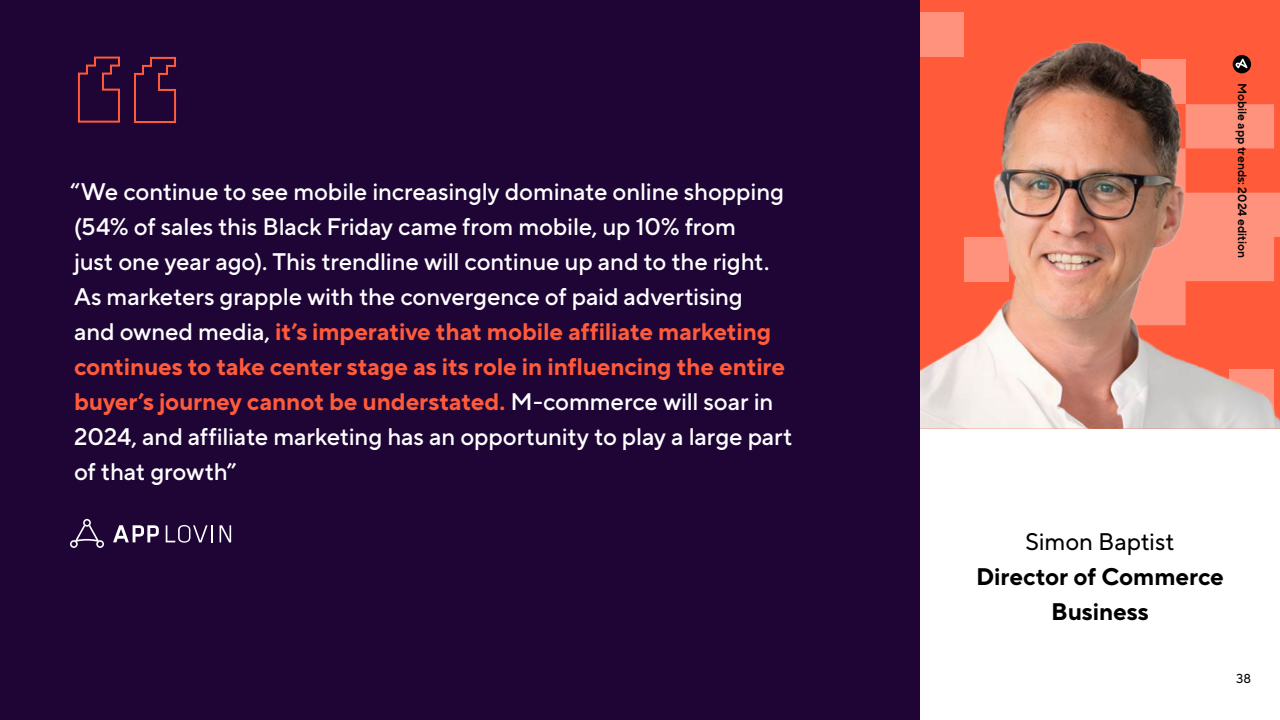
<style>
.page{position:relative;width:1280px;height:720px;background:#fff}
.page>*{position:absolute;margin:0;border:0;box-sizing:border-box;transform-origin:0 0}
.t1{font:500 24px/35px "TT Norms Pro Adjust";letter-spacing:-.005em;color:#fff}
.t2{font:700 24px/35px "TT Norms Pro Adjust";letter-spacing:-.005em;color:#000;text-align:center}
.t3{font:24px "TT Norms Pro Adjust";letter-spacing:-.005em;color:#000}
.t4{font:13px "TT Norms Pro Adjust";color:#000}
.t5{font:12px "TT Norms Pro Adjust D Bold";letter-spacing:-.005em;color:#000}
.s1{font-weight:700;color:#ff5b3b}
</style>
<div class="page">
<div style="left:920px;top:0;width:360px;height:429px;background:#ff5b3b"></div>
<div style="left:920px;top:13px;width:43px;height:44px;background:#ff927d"></div>
<img style="left:920px;top:32px;width:360px;height:397px">
<div style="left:0;top:0;width:920px;height:720px;background:#1e0536"></div>
<div style="left:1233px;top:55px;width:18px;height:18px;background:#000;border-radius:50%"></div>
<svg style="left:1235px;top:59px;width:13px;height:9px"></svg>
<svg style="left:113px;top:525px;width:46px;height:17px"></svg>
<svg style="left:166px;top:525px;width:47px;height:18px"></svg>
<svg style="left:220px;top:525px;width:11px;height:17px"></svg>
<svg style="left:70px;top:519px;width:34px;height:29px"></svg>
<svg style="left:134px;top:56px;width:43px;height:67px"></svg>
<svg style="left:77px;top:56px;width:43px;height:67px"></svg>
<p class="t1" style="left:70px;top:172px;width:724px">“We continue to see mobile increasingly dominate online shopping (54% of sales this Black Friday came from mobile, up 10% from<br>just one year ago). This trendline will continue up and to the right.<br>As marketers grapple with the convergence of paid advertising<br>and owned media, <span class="s1">it’s imperative that mobile affiliate marketing continues to take center stage as its role in influencing the entire buyer’s journey cannot be understated.</span> M-commerce will soar in 2024, and affiliate marketing has an opportunity to play a large part of that growth”</p>
<p class="t5" style="left:1251px;top:83px;width:176px;rotate:90deg">Mobile app trends: 2024 edition</p>
<p class="t3" style="left:1025px;top:524px;width:151px">Simon Baptist</p>
<p class="t2" style="left:976px;top:557px;width:249px">Director of Commerce<br>Business</p>
<p class="t4" style="left:1236px;top:669px;width:16px">38</p>
</div>
